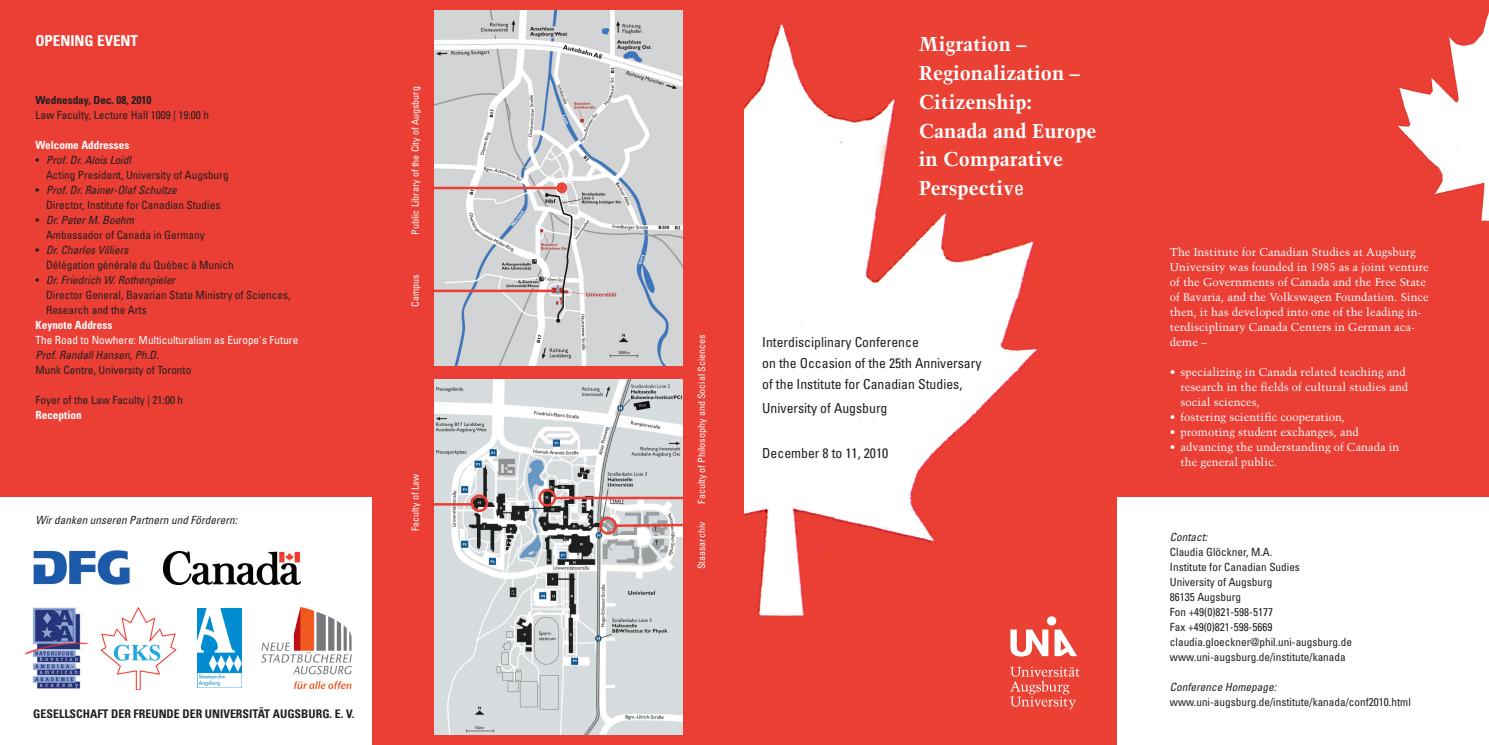
<style>
.page{position:relative;width:1489px;height:745px;background:#fff}
.page>*{position:absolute;margin:0;border:0;box-sizing:border-box;transform-origin:0 0}
.t1{font:700 20px/28.8px "Trump Mediaeval LT Std";color:#fff}
.t2{font:700 condensed 15px "Univers LT Std";color:#fff}
.t3{font:condensed 13.75px/21.2px "Univers LT Std";color:#231f20}
.t4{font:700 condensed 11.88px "Univers LT Std";color:#231f20}
.t5{font:condensed 11.25px/15px "Univers LT Std";color:#231f20}
.t6{font:11.25px/15px "Trump Mediaeval LT Std";color:#fff}
.t7{font:italic condensed 11.25px "Univers LT Std";color:#231f20}
.t8{font:condensed 11.25px "Univers LT Std";color:#fff}
.t9{font:700 condensed 11.25px "Univers LT Std";color:#fff}
.t10{font:700 condensed 11.25px "Univers LT Std";color:#231f20}
.t11{font:condensed 10px "Univers LT Std";color:#fff}
.s1{font-style:italic}
.s2{font-family:"Univers LT Std";font-weight:400;font-stretch:condensed}
</style>
<div class="page">
<div style="left:0;top:0;width:390px;height:496px;background:#eb3e34"></div>
<div style="left:372px;top:0;width:390px;height:744px;background:#eb3e34"></div>
<div style="left:1098px;top:0;width:390px;height:496px;background:#eb3e34"></div>
<img style="left:744px;top:0;width:372px;height:744px">
<img style="left:434px;top:11px;width:248px;height:354px">
<img style="left:434px;top:379px;width:248px;height:354px">
<svg style="left:470px;top:494px;width:18px;height:17px"></svg>
<svg style="left:538px;top:488px;width:18px;height:18px"></svg>
<svg style="left:556px;top:182px;width:11px;height:11px"></svg>
<hr style="left:555px;top:496px;width:137px;height:3px;background:#eb3e34">
<svg style="left:599px;top:516px;width:84px;height:18px;background:#cdb0af"></svg>
<hr style="left:425px;top:289px;width:128px;height:3px;background:#eb3e34">
<hr style="left:425px;top:187px;width:133px;height:2px;background:#eb3e34">
<hr style="left:425px;top:503px;width:46px;height:2px;background:#eb3e34">
<svg style="left:1010px;top:616px;width:67px;height:40px"></svg>
<svg style="left:1010px;top:666px;width:69px;height:43px;background:#ee6157"></svg>
<img style="left:33px;top:550px;width:97px;height:35px">
<img style="left:262px;top:607px;width:89px;height:81px">
<img style="left:163px;top:551px;width:138px;height:33px">
<img style="left:24px;top:607px;width:65px;height:82px">
<img style="left:197px;top:608px;width:44px;height:79px">
<img style="left:100px;top:607px;width:77px;height:81px">
<img style="left:1388px;top:14px;width:100px;height:207px">
<h2 class="t2" style="left:35px;top:35px;width:104px">OPENING EVENT</h2>
<p class="t10" style="left:35px;top:95px;width:118px">Wednesday, Dec. 08, 2010</p>
<p class="t5" style="left:35px;top:108px;width:175px">Law Faculty, Lecture Hall 1009 | 19:00 h</p>
<p class="t9" style="left:35px;top:140px;width:96px">Welcome Addresses</p>
<p class="t5" style="left:46px;top:153px;width:184px;text-indent:-11px">• <span class="s1">Prof. Dr. Alois Loidl<br></span>Acting President, University of Augsburg</p>
<p class="t5" style="left:46px;top:183px;width:176px;text-indent:-11px">• <span class="s1">Prof. Dr. Rainer-Olaf Schultze<br></span>Director, Institute for Canadian Studies</p>
<p class="t5" style="left:46px;top:213px;width:160px;text-indent:-11px">• <span class="s1">Dr. Peter M. Boehm<br></span>Ambassador of Canada in Germany</p>
<p class="t5" style="left:46px;top:243px;width:189px;text-indent:-11px">• <span class="s1">Dr. Charles Villiers<br></span>Délégation générale du Québec à Munich</p>
<p class="t5" style="left:46px;top:273px;width:246px;text-indent:-11px">• <span class="s1">Dr. Friedrich W. Rothenpieler<br></span>Director General, Bavarian State Ministry of Sciences,<br>Research and the Arts</p>
<p class="t9" style="left:35px;top:320px;width:78px">Keynote Address</p>
<p class="t8" style="left:35px;top:335px;width:264px">The Road to Nowhere: Multiculturalism as Europe's Future</p>
<p class="t7" style="left:35px;top:350px;width:125px">Prof. Randall Hansen, Ph.D.</p>
<p class="t5" style="left:35px;top:363px;width:157px">Munk Centre, University of Toronto</p>
<p class="t5" style="left:35px;top:393px;width:149px">Foyer of the Law Faculty | 21:00 h</p>
<p class="t9" style="left:35px;top:410px;width:48px">Reception</p>
<p class="t7" style="left:35px;top:515px;width:203px">Wir danken unseren Partnern und Förderern:</p>
<p class="t11" style="left:411px;top:234px;width:150px;rotate:-90deg">Public Library of the City of Augsburg</p>
<p class="t11" style="left:411px;top:307px;width:34px;rotate:-90deg">Campus</p>
<p class="t11" style="left:411px;top:531px;width:59px;rotate:-90deg">Faculty of Law</p>
<p class="t4" style="left:33px;top:709px;width:322px">GESELLSCHAFT DER FREUNDE DER UNIVERSITÄT AUGSBURG. E. V.</p>
<p class="t11" style="left:698px;top:503px;width:170px;rotate:-90deg">Faculty of Philosophy and Social Sciences</p>
<p class="t11" style="left:698px;top:569px;width:49px;rotate:-90deg">Staasarchiv</p>
<h1 class="t1" style="left:918px;top:30px;width:179px">Migration –<br>Regionalization –<br>Citizenship:<br>Canada and Europe in Comparative<br>Perspectiv<span class="s2">e</span></h1>
<p class="t3" style="left:762px;top:332px;width:221px">Interdisciplinary Conference<br>on the Occasion of the 25th Anniversary of the Institute for Canadian Studies,</p>
<p class="t3" style="left:762px;top:398px;width:127px">University of Augsburg</p>
<p class="t3" style="left:762px;top:443px;width:127px">December 8 to 11, 2010</p>
<p class="t6" style="left:1169px;top:244px;width:260px">The Institute for Canadian Studies at Augsburg University was founded in 1985 as a joint venture of the Governments of Canada and the Free State of Bavaria, and the Volkswagen Foundation. Since then, it has developed into one of the leading in&shy;terdisciplinary Canada Centers in German aca&shy;deme –</p>
<p class="t6" style="left:1180px;top:364px;width:229px;text-indent:-11px">• specializing in Canada related teaching and research in the fields of cultural studies and social sciences,</p>
<p class="t6" style="left:1169px;top:409px;width:177px">• fostering scientific cooperation,</p>
<p class="t6" style="left:1169px;top:424px;width:190px">• promoting student exchanges, and</p>
<p class="t6" style="left:1180px;top:439px;width:220px;text-indent:-11px">• advancing the understanding of Canada in the general public.</p>
<p class="t7" style="left:1169px;top:532px;width:39px">Contact:</p>
<p class="t5" style="left:1169px;top:545px;width:183px">Claudia Glöckner, M.A.<br>Institute for Canadian Sudies<br>University of Augsburg<br>86135 Augsburg<br>Fon +49(0)821-598-5177<br>Fax +49(0)821-598-5669 claudia.gloeckner@phil.uni-augsburg.de www.uni-augsburg.de/institute/kanada</p>
<p class="t7" style="left:1169px;top:682px;width:108px">Conference Homepage:</p>
<p class="t5" style="left:1169px;top:695px;width:242px">www.uni-augsburg.de/institute/kanada/conf2010.html</p>
</div>
